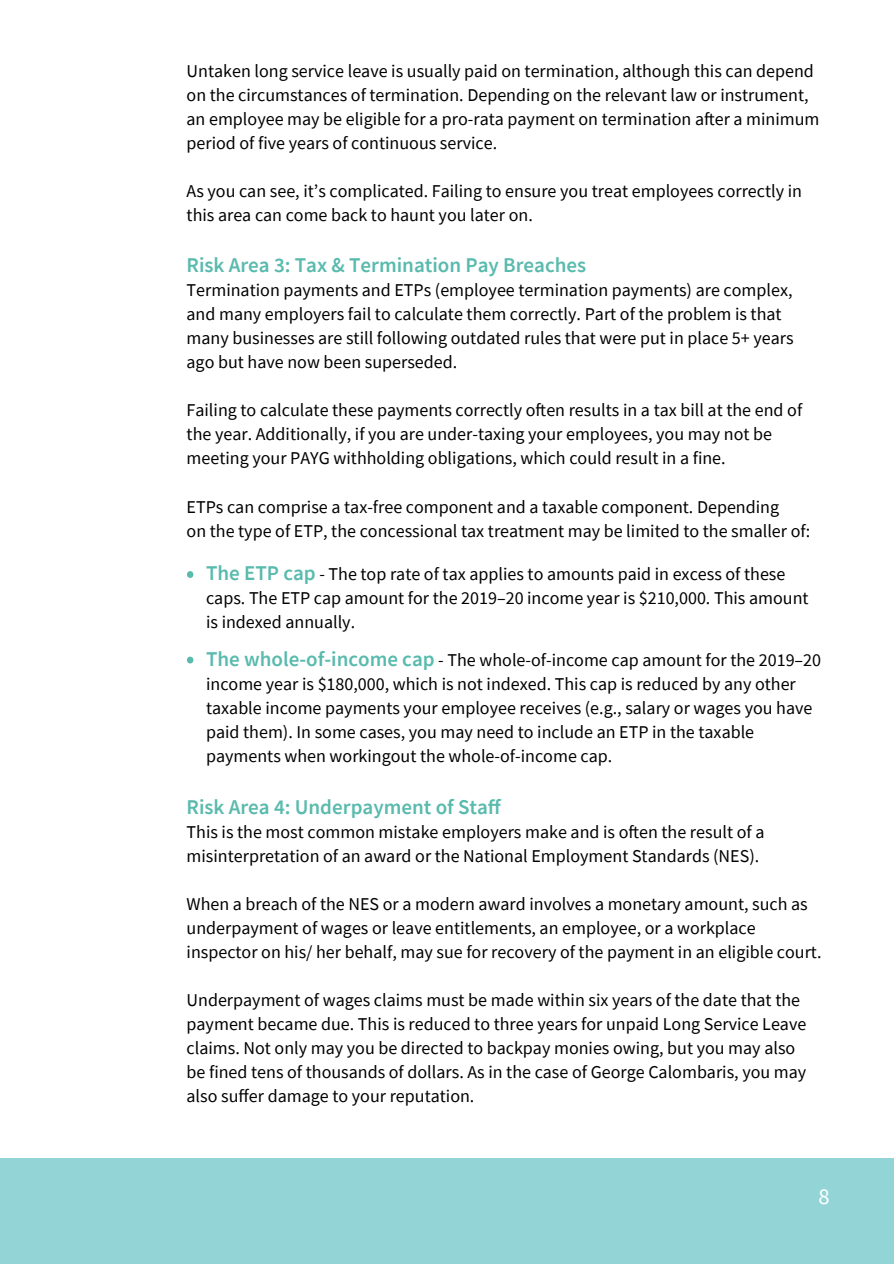
<style>
.page{position:relative;width:894px;height:1264px;background:#fff}
.page>*{position:absolute;margin:0;border:0;box-sizing:border-box;transform-origin:0 0}
.t1{font:54px/85.5px "Source Sans Pro";color:#59baad}
.t2{font:22.5px "Source Sans Pro";color:#fff}
.t3{font:600 21px "Source Sans Pro";color:#59baad}
.t4{font:18px/24px "Source Sans Pro";color:#000}
.s1{font-weight:600;font-size:21px;color:#59baad}
</style>
<div class="page">
<div style="left:1px;top:1158px;width:892px;height:105px;background:#93d5d7"></div>
<p class="t4" style="left:186px;top:59px;width:634px">Untaken long service leave is usually paid on termination, although this can depend on the circumstances of termination. Depending on the relevant law or instrument, an employee may be eligible for a pro-rata payment on termination after a minimum period of five years of continuous service.</p>
<p class="t4" style="left:186px;top:179px;width:617px">As you can see, it’s complicated. Failing to ensure you treat employees correctly in this area can come back to haunt you later on.</p>
<p class="t3" style="left:186px;top:251px;width:401px">Risk Area 3: Tax &amp; Termination Pay Breaches</p>
<p class="t4" style="left:186px;top:278px;width:608px">Termination payments and ETPs (employee termination payments) are complex, and many employers fail to calculate them correctly. Part of the problem is that many businesses are still following outdated rules that were put in place 5+ years ago but have now been superseded.</p>
<p class="t4" style="left:186px;top:398px;width:617px">Failing to calculate these payments correctly often results in a tax bill at the end of the year. Additionally, if you are under-taxing your employees, you may not be meeting your PAYG withholding obligations, which could result in a fine.</p>
<p class="t4" style="left:186px;top:494px;width:625px">ETPs can comprise a tax-free component and a taxable component. Depending<br>on the type of ETP, the concessional tax treatment may be limited to the smaller of:</p>
<h1 class="t1" style="left:183px;top:530px;width:15px">· ·</h1>
<p class="t4" style="left:206px;top:562px;width:604px"><span class="s1">The ETP cap</span> - The top rate of tax applies to amounts paid in excess of these caps. The ETP cap amount for the 2019–20 income year is $210,000. This amount is indexed annually.</p>
<p class="t4" style="left:206px;top:647px;width:616px"><span class="s1">The whole-of-income cap</span> - The whole-of-income cap amount for the 2019–20 income year is $180,000, which is not indexed. This cap is reduced by any other taxable income payments your employee receives (e.g., salary or wages you have paid them). In some cases, you may need to include an ETP in the taxable payments when workingout the whole-of-income cap.</p>
<p class="t3" style="left:186px;top:793px;width:316px">Risk Area 4: Underpayment of Staff</p>
<p class="t4" style="left:186px;top:819px;width:579px">This is the most common mistake employers make and is often the result of a misinterpretation of an award or the National Employment Standards (NES).</p>
<p class="t4" style="left:186px;top:891px;width:636px">When a breach of the NES or a modern award involves a monetary amount, such as underpayment of wages or leave entitlements, an employee, or a workplace inspector on his/ her behalf, may sue for recovery of the payment in an eligible court.</p>
<p class="t4" style="left:186px;top:987px;width:621px">Underpayment of wages claims must be made within six years of the date that the payment became due. This is reduced to three years for unpaid Long Service Leave claims. Not only may you be directed to backpay monies owing, but you may also be fined tens of thousands of dollars. As in the case of George Calombaris, you may also suffer damage to your reputation.</p>
<p class="t2" style="left:818px;top:1181px;width:13px">8</p>
</div>
